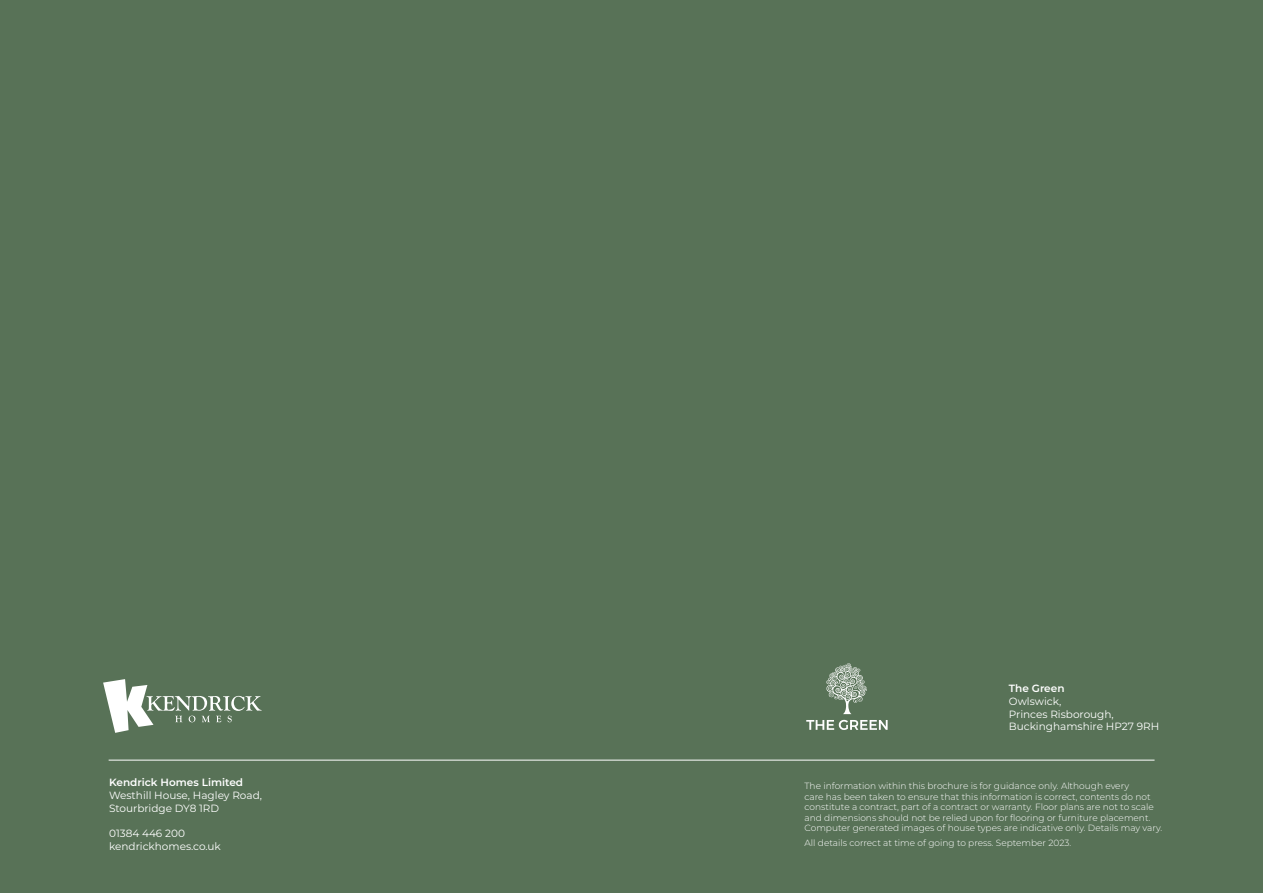
<style>
.page{position:relative;width:1263px;height:893px;background:#587257}
.page>*{position:absolute;margin:0;border:0;box-sizing:border-box;transform-origin:0 0}
.t1{font:10.5px/12.8px "Montserrat";color:#fff}
.t2{font:600 10.5px "Montserrat";color:#fff}
.t3{font:300 9px/10.5px "Montserrat";color:#fff}
</style>
<div class="page">
<hr style="left:109px;top:760px;width:1045px;height:1px;background:#fff">
<svg style="left:103px;top:679px;width:159px;height:54px"></svg>
<svg style="left:806px;top:720px;width:81px;height:10px"></svg>
<svg style="left:826px;top:663px;width:41px;height:51px"></svg>
<p class="t2" style="left:109px;top:775px;width:136px">Kendrick Homes Limited</p>
<p class="t1" style="left:109px;top:788px;width:154px">Westhill House, Hagley Road,<br>Stourbridge DY8 1RD</p>
<p class="t1" style="left:109px;top:827px;width:113px">01384 446 200 kendrickhomes.co.uk</p>
<p class="t2" style="left:1009px;top:681px;width:57px">The Green</p>
<p class="t1" style="left:1009px;top:695px;width:152px">Owlswick,<br>Princes Risborough,<br>Buckinghamshire HP27 9RH</p>
<p class="t3" style="left:804px;top:781px;width:359px">The information within this brochure is for guidance only. Although every<br>care has been taken to ensure that this information is correct, contents do not constitute a contract, part of a contract or warranty. Floor plans are not to scale and dimensions should not be relied upon for flooring or furniture placement.<br>Computer generated images of house types are indicative only. Details may vary.</p>
<p class="t3" style="left:804px;top:837px;width:268px">All details correct at time of going to press. September 2023.</p>
</div>
